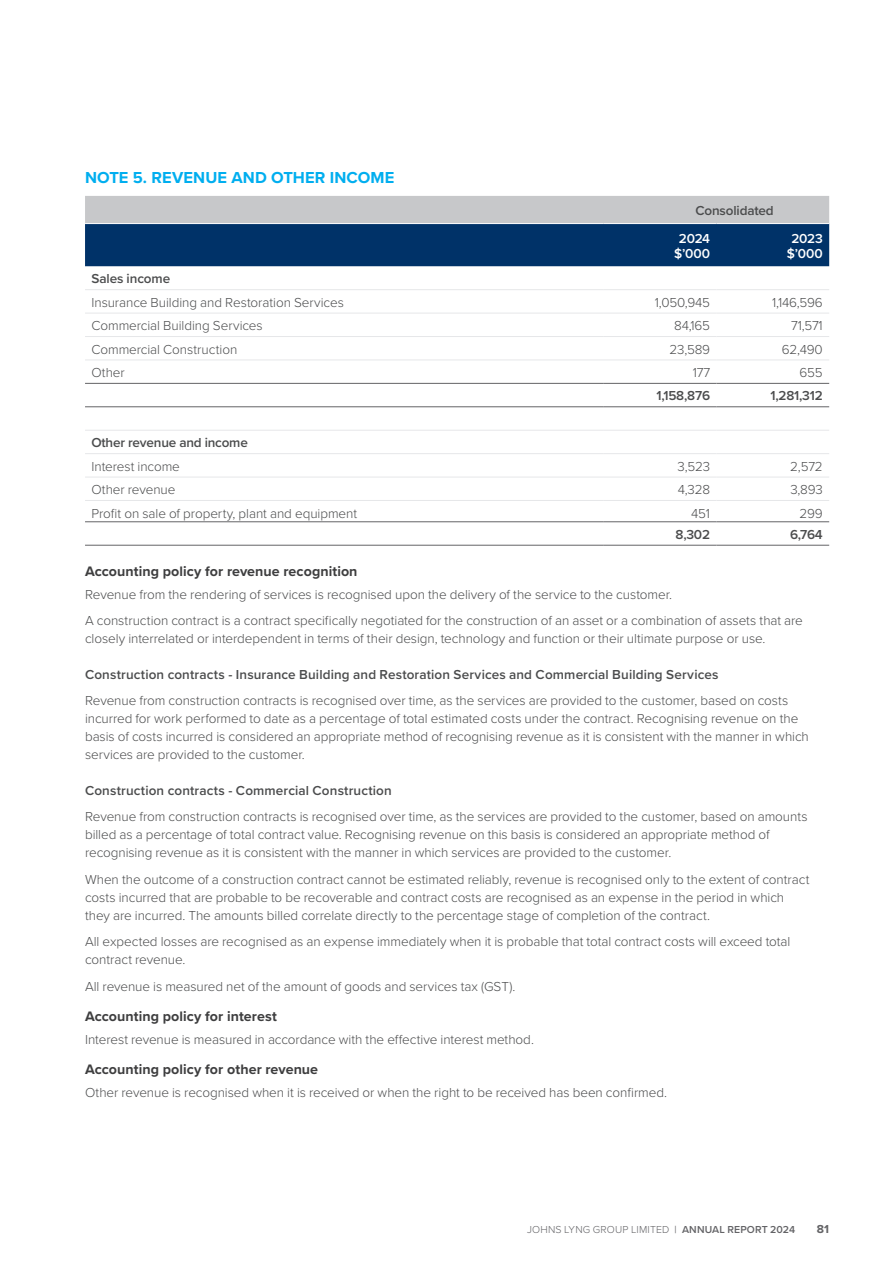
<style>
.page{position:relative;width:893px;height:1263px;background:#fff}
.page>*{position:absolute;margin:0;border:0;box-sizing:border-box;transform-origin:0 0}
.b_Body{font:700 16.5px "Proxima Nova";letter-spacing:.005em;color:#00aeef}
.b_Head_C{font:700 14.25px "Proxima Nova";letter-spacing:.005em;color:#3e3e3f}
.b_Body-2{font:300 13.5px/18px "Proxima Nova";letter-spacing:-.005em;color:#4b4c4d}
.f_Text{font:300 13.5px "Proxima Nova";letter-spacing:-.005em;color:#4b4c4d}
.b_Body-3{font:600 13.5px "Proxima Nova";letter-spacing:.01em;color:#4b4c4d}
.f_Nºs{font:300 13.5px "Proxima Nova";letter-spacing:-.015em;color:#4b4c4d}
.f_Nºs_Bold{font:600 13.5px "Proxima Nova";letter-spacing:-.015em;color:#4b4c4d}
.f_Col_Subhead{font:600 13.5px/15px "Proxima Nova";letter-spacing:-.015em;color:#fff;text-align:center}
.f_Nºs-2{font:600 13.5px "Proxima Nova";letter-spacing:-.015em;color:#4b4c4d}
.f_Col_Head{font:600 13.5px "Proxima Nova";letter-spacing:-.01em;color:#4b4c4d}
.f_Text-2{font:600 13.5px "Proxima Nova";letter-spacing:-.005em;color:#4b4c4d}
.t1{font:700 12px "Proxima Nova";color:#636366}
.t2{font:300 10.5px "Proxima Nova";letter-spacing:.015em;color:#636366}
.s1{font-weight:400}
.s2{font-weight:600}
</style>
<div class="page">
<svg style="left:85px;top:196px;width:744px;height:70px;background:#4e6c8e"></svg>
<hr style="left:85px;top:289px;width:519px;height:1px;background:#e6e7e9">
<hr style="left:604px;top:289px;width:112px;height:1px;background:#e6e7e9">
<hr style="left:716px;top:289px;width:113px;height:1px;background:#e6e7e9">
<hr style="left:85px;top:313px;width:519px;height:1px;background:#e6e7e9">
<hr style="left:604px;top:313px;width:112px;height:1px;background:#e6e7e9">
<hr style="left:716px;top:313px;width:113px;height:1px;background:#e6e7e9">
<hr style="left:85px;top:336px;width:519px;height:1px;background:#e6e7e9">
<hr style="left:604px;top:336px;width:112px;height:1px;background:#e6e7e9">
<hr style="left:716px;top:336px;width:113px;height:1px;background:#e6e7e9">
<hr style="left:85px;top:360px;width:519px;height:1px;background:#e6e7e9">
<hr style="left:604px;top:360px;width:112px;height:1px;background:#e6e7e9">
<hr style="left:716px;top:360px;width:113px;height:1px;background:#e6e7e9">
<hr style="left:85px;top:430px;width:519px;height:1px;background:#e6e7e9">
<hr style="left:604px;top:430px;width:112px;height:1px;background:#e6e7e9">
<hr style="left:716px;top:430px;width:113px;height:1px;background:#e6e7e9">
<hr style="left:85px;top:453px;width:519px;height:1px;background:#e6e7e9">
<hr style="left:604px;top:453px;width:112px;height:1px;background:#e6e7e9">
<hr style="left:716px;top:453px;width:113px;height:1px;background:#e6e7e9">
<hr style="left:85px;top:477px;width:519px;height:1px;background:#e6e7e9">
<hr style="left:604px;top:477px;width:112px;height:1px;background:#e6e7e9">
<hr style="left:716px;top:477px;width:113px;height:1px;background:#e6e7e9">
<hr style="left:85px;top:500px;width:519px;height:1px;background:#e6e7e9">
<hr style="left:604px;top:500px;width:112px;height:1px;background:#e6e7e9">
<hr style="left:716px;top:500px;width:113px;height:1px;background:#e6e7e9">
<hr style="left:85px;top:383px;width:519px;height:1px;background:#636366">
<hr style="left:85px;top:406px;width:519px;height:1px;background:#636366">
<hr style="left:604px;top:383px;width:112px;height:1px;background:#636366">
<hr style="left:716px;top:383px;width:113px;height:1px;background:#636366">
<hr style="left:604px;top:406px;width:112px;height:1px;background:#636366">
<hr style="left:716px;top:406px;width:113px;height:1px;background:#636366">
<hr style="left:85px;top:521px;width:519px;height:1px;background:#636366">
<hr style="left:85px;top:545px;width:519px;height:1px;background:#636366">
<hr style="left:604px;top:521px;width:112px;height:1px;background:#636366">
<hr style="left:716px;top:521px;width:113px;height:1px;background:#636366">
<hr style="left:604px;top:545px;width:112px;height:1px;background:#636366">
<hr style="left:716px;top:545px;width:113px;height:1px;background:#636366">
<hr style="left:85px;top:223px;width:519px;height:1px;background:#fff">
<hr style="left:604px;top:223px;width:112px;height:1px;background:#fff">
<hr style="left:716px;top:223px;width:113px;height:1px;background:#fff">
<p class="b_Body" style="left:85px;top:165px;width:311px">NOTE 5. REVENUE AND OTHER INCOME</p>
<p class="f_Col_Head" style="left:695px;top:200px;width:80px">Consolidated</p>
<p class="f_Col_Subhead" style="left:674px;top:230px;width:38px">2024 $’000</p>
<p class="f_Col_Subhead" style="left:787px;top:230px;width:38px">2023 $’000</p>
<p class="f_Text-2" style="left:91px;top:269px;width:80px">Sales income</p>
<p class="f_Text" style="left:91px;top:292px;width:254px">Insurance Building and Restoration Services</p>
<p class="f_Nºs" style="left:655px;top:292px;width:57px">1,050,945</p>
<p class="f_Nºs" style="left:772px;top:292px;width:52px">1,146,596</p>
<p class="f_Text" style="left:91px;top:316px;width:173px">Commercial Building Services</p>
<p class="f_Nºs" style="left:674px;top:316px;width:37px">84,165</p>
<p class="f_Nºs" style="left:791px;top:316px;width:33px">71,571</p>
<p class="f_Text" style="left:91px;top:339px;width:147px">Commercial Construction</p>
<p class="f_Nºs" style="left:669px;top:339px;width:42px">23,589</p>
<p class="f_Nºs" style="left:782px;top:339px;width:43px">62,490</p>
<p class="f_Text" style="left:91px;top:362px;width:35px">Other</p>
<p class="f_Nºs" style="left:693px;top:362px;width:19px">177</p>
<p class="f_Nºs" style="left:800px;top:362px;width:25px">655</p>
<p class="f_Nºs-2" style="left:657px;top:386px;width:55px">1,158,876</p>
<p class="f_Nºs-2" style="left:771px;top:386px;width:54px">1,281,312</p>
<p class="f_Nºs_Bold" style="left:91px;top:433px;width:158px">Other revenue and income</p>
<p class="f_Text" style="left:91px;top:456px;width:90px">Interest income</p>
<p class="f_Nºs" style="left:678px;top:456px;width:34px">3,523</p>
<p class="f_Nºs" style="left:790px;top:456px;width:34px">2,572</p>
<p class="f_Text" style="left:91px;top:479px;width:86px">Other revenue</p>
<p class="f_Nºs" style="left:678px;top:479px;width:34px">4,328</p>
<p class="f_Nºs" style="left:790px;top:479px;width:34px">3,893</p>
<p class="f_Text" style="left:91px;top:503px;width:267px">Profit on sale of property, plant and equipment</p>
<p class="f_Nºs" style="left:691px;top:503px;width:20px">451</p>
<p class="f_Nºs" style="left:800px;top:503px;width:25px">299</p>
<p class="f_Nºs_Bold" style="left:675px;top:524px;width:36px">8,302</p>
<p class="f_Nºs_Bold" style="left:790px;top:524px;width:34px">6,764</p>
<p class="b_Head_C" style="left:85px;top:561px;width:274px">Accounting policy for revenue recognition</p>
<p class="b_Body-2" style="left:85px;top:584px;width:589px">Revenue from the rendering of services is recognised upon the delivery of the service to the customer.</p>
<p class="b_Body-2" style="left:85px;top:611px;width:719px">A construction contract is a contract specifically negotiated for the construction of an asset or a combination of assets that are closely interrelated or interdependent in terms of their design, technology and function or their ultimate purpose or use.</p>
<p class="b_Body-3" style="left:85px;top:664px;width:635px">Construction contracts - Insurance Building and Restoration Services and Commercial Building Services</p>
<p class="b_Body-2" style="left:85px;top:691px;width:725px">Revenue from construction contracts is recognised over time, as the services are provided to the customer, based on costs incurred for work performed to date as a percentage of total estimated costs under the contract. Recognising revenue on the basis of costs incurred is considered an appropriate method of recognising revenue as it is consistent with the manner in which services are provided to the customer.</p>
<p class="b_Body-3" style="left:85px;top:780px;width:308px">Construction contracts - Commercial Construction</p>
<p class="b_Body-2" style="left:85px;top:807px;width:724px">Revenue from construction contracts is recognised over time, as the services are provided to the customer, based on amounts billed as a percentage of total contract value. Recognising revenue on this basis is considered an appropriate method of recognising revenue as it is consistent with the manner in which services are provided to the customer.</p>
<p class="b_Body-2" style="left:85px;top:869px;width:726px">When the outcome of a construction contract cannot be estimated reliably, revenue is recognised only to the extent of contract costs incurred that are probable to be recoverable and contract costs are recognised as an expense in the period in which they are incurred. The amounts billed correlate directly to the percentage stage of completion of the contract.</p>
<p class="b_Body-2" style="left:85px;top:932px;width:707px">All expected losses are recognised as an expense immediately when it is probable that total contract costs will exceed total contract revenue.</p>
<p class="b_Body-2" style="left:85px;top:976px;width:432px">All revenue is measured net of the amount of goods and services tax (GST).</p>
<p class="b_Head_C" style="left:85px;top:1006px;width:193px">Accounting policy for interest</p>
<p class="b_Body-2" style="left:85px;top:1029px;width:450px">Interest revenue is measured in accordance with the effective interest method.</p>
<p class="b_Head_C" style="left:85px;top:1059px;width:235px">Accounting policy for other revenue</p>
<p class="b_Body-2" style="left:85px;top:1082px;width:584px">Other revenue is recognised when it is received or when the right to be received has been confirmed.</p>
<p class="t2" style="left:527px;top:1222px;width:270px">JOHNS LYNG GROUP LIMITED <span class="s1">|</span> <span class="s2">ANNUAL REPORT 2024</span></p>
<p class="t1" style="left:817px;top:1220px;width:14px">81</p>
</div>
